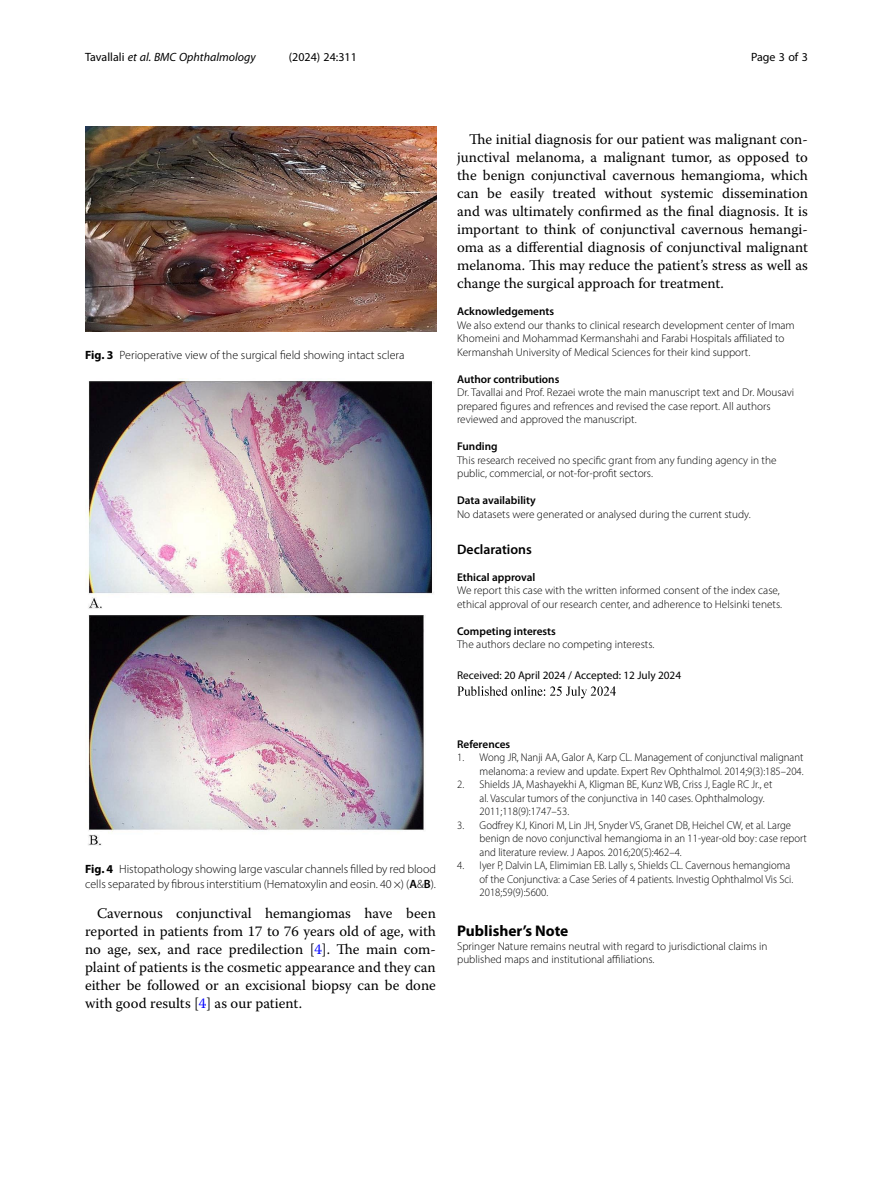
<style>
.page{position:relative;width:893px;height:1191px;background:#fff}
.page>*{position:absolute;margin:0;border:0;box-sizing:border-box;transform-origin:0 0}
.Head_1{font:700 15.45px "Myriad Pro";color:#000}
.Body_Text_Indent{font:14.7px/18px "Warnock Pro";color:#000;text-align:justify}
.Ethics_Declarations{font:600 13.8px "Myriad Pro";color:#000}
.Figure_Caption{font:300 12px/15px "Myriad Pro";color:#000}
.t1{font:italic 12px "Myriad Pro";color:#000}
.t2{font:12px "Myriad Pro";color:#000}
.Literatur_Entry{font:300 11.25px/13.5px "Myriad Pro";color:#000;scale:.95 1}
.Acknowledgements{font:300 11.25px/13.5px "Myriad Pro";color:#000}
.Ethics_Declarations-2{font:300 11.25px/13.5px "Myriad Pro";color:#000}
.Author_Contribution{font:300 11.25px/13.5px "Myriad Pro";color:#000}
.Publisher_Note{font:300 11.25px/13.5px "Myriad Pro";color:#000}
.Funding{font:300 11.25px/13.5px "Myriad Pro";color:#000}
.Endmatter_Heading{font:600 11.25px "Myriad Pro";color:#000}
.Data_Availability{font:300 11.25px "Myriad Pro";color:#000}
.Article_History{font:11.25px "Myriad Pro";color:#000}
.Literatur_Heading{font:600 11.25px "Myriad Pro";color:#000}
.s1{font-style:normal}
.s2{font-weight:700}
.s3{font-weight:600}
.s4{color:#00f}
</style>
<div class="page">
<img style="left:457px;top:686px;width:159px;height:13px">
<img style="left:88px;top:378px;width:346px;height:468px">
<img style="left:85px;top:126px;width:351px;height:206px">
<p class="t1" style="left:85px;top:50px;width:172px"><span class="s1">Tavallali</span> et al. BMC Ophthalmology</p>
<p class="t2" style="left:289px;top:50px;width:70px">(2024) 24:311</p>
<p class="t2" style="left:751px;top:50px;width:58px">Page 3 of 3</p>
<p class="Figure_Caption" style="left:85px;top:347px;width:321px"><span class="s2">Fig. 3</span> Perioperative view of the surgical field showing intact sclera</p>
<p class="Body_Text_Indent" style="left:457px;top:130px;width:352px;text-indent:12px">The initial diagnosis for our patient was malignant con&shy;junctival melanoma, a malignant tumor, as opposed to the benign conjunctival cavernous hemangioma, which can be easily treated without systemic dissemination and was ultimately confirmed as the final diagnosis. It is important to think of conjunctival cavernous hemangi&shy;oma as a differential diagnosis of conjunctival malignant melanoma. This may reduce the patient’s stress as well as change the surgical approach for treatment.</p>
<p class="Endmatter_Heading" style="left:457px;top:304px;width:98px">Acknowledgements</p>
<p class="Acknowledgements" style="left:457px;top:318px;width:339px">We also extend our thanks to clinical research development center of Imam<br>Khomeini and Mohammad Kermanshahi and Farabi Hospitals affiliated to<br>Kermanshah University of Medical Sciences for their kind support.</p>
<p class="Endmatter_Heading" style="left:457px;top:372px;width:104px">Author contributions</p>
<p class="Author_Contribution" style="left:457px;top:385px;width:339px">Dr. Tavallai and Prof. Rezaei wrote the main manuscript text and Dr. Mousavi prepared figures and refrences and revised the case report. All authors reviewed and approved the manuscript.</p>
<p class="Endmatter_Heading" style="left:457px;top:439px;width:42px">Funding</p>
<p class="Funding" style="left:457px;top:453px;width:321px">This research received no specific grant from any funding agency in the public, commercial, or not-for-profit sectors.</p>
<p class="Endmatter_Heading" style="left:457px;top:493px;width:80px">Data availability</p>
<p class="Data_Availability" style="left:457px;top:507px;width:295px">No datasets were generated or analysed during the current study.</p>
<p class="Ethics_Declarations" style="left:457px;top:540px;width:76px">Declarations</p>
<p class="Endmatter_Heading" style="left:457px;top:570px;width:80px">Ethical approval</p>
<p class="Ethics_Declarations-2" style="left:457px;top:583px;width:326px">We report this case with the written informed consent of the index case, ethical approval of our research center, and adherence to Helsinki tenets.</p>
<p class="Endmatter_Heading" style="left:457px;top:624px;width:100px">Competing interests</p>
<p class="Ethics_Declarations-2" style="left:457px;top:637px;width:199px">The authors declare no competing interests.</p>
<p class="Article_History" style="left:457px;top:668px;width:226px">Received: 20 April 2024 / Accepted: 12 July 2024</p>
<p class="Figure_Caption" style="left:85px;top:861px;width:352px"><span class="s2">Fig. 4</span> Histopathology showing large vascular channels filled by red blood cells separated by fibrous interstitium (Hematoxylin and eosin. 40 ×) (<span class="s3">A</span>&amp;<span class="s3">B</span>).</p>
<p class="Body_Text_Indent" style="left:85px;top:904px;width:352px;text-indent:12px">Cavernous conjunctival hemangiomas have been reported in patients from 17 to 76 years old of age, with no age, sex, and race predilection [<span class="s4">4</span>]. The main com&shy;plaint of patients is the cosmetic appearance and they can either be followed or an excisional biopsy can be done with good results [<span class="s4">4</span>] as our patient.</p>
<p class="Literatur_Heading" style="left:457px;top:737px;width:55px">References</p>
<p class="Literatur_Entry" style="left:457px;top:750px;width:366px;text-align:right">1. Wong JR, Nanji AA, Galor A, Karp CL. Management of conjunctival malignant melanoma: a review and update. Expert Rev Ophthalmol. 2014;9(3):185–204.</p>
<p class="Literatur_Entry" style="left:480px;top:777px;width:310px;text-indent:-22px">2. Shields JA, Mashayekhi A, Kligman BE, Kunz WB, Criss J, Eagle RC Jr., et al. Vascular tumors of the conjunctiva in 140 cases. Ophthalmology.<br>2011;118(9):1747–53.</p>
<p class="Literatur_Entry" style="left:480px;top:818px;width:346px;text-indent:-22px">3. Godfrey KJ, Kinori M, Lin JH, Snyder VS, Granet DB, Heichel CW, et al. Large benign de novo conjunctival hemangioma in an 11-year-old boy: case report and literature review. J Aapos. 2016;20(5):462–4.</p>
<p class="Literatur_Entry" style="left:480px;top:858px;width:332px;text-indent:-22px">4. Iyer P, Dalvin LA, Elimimian EB. Lally s, Shields CL. Cavernous hemangioma of the Conjunctiva: a Case Series of 4 patients. Investig Ophthalmol Vis Sci.<br>2018;59(9):5600.</p>
<p class="Head_1" style="left:457px;top:921px;width:113px">Publisher’s Note</p>
<p class="Publisher_Note" style="left:457px;top:939px;width:312px">Springer Nature remains neutral with regard to jurisdictional claims in published maps and institutional affiliations.</p>
</div>
